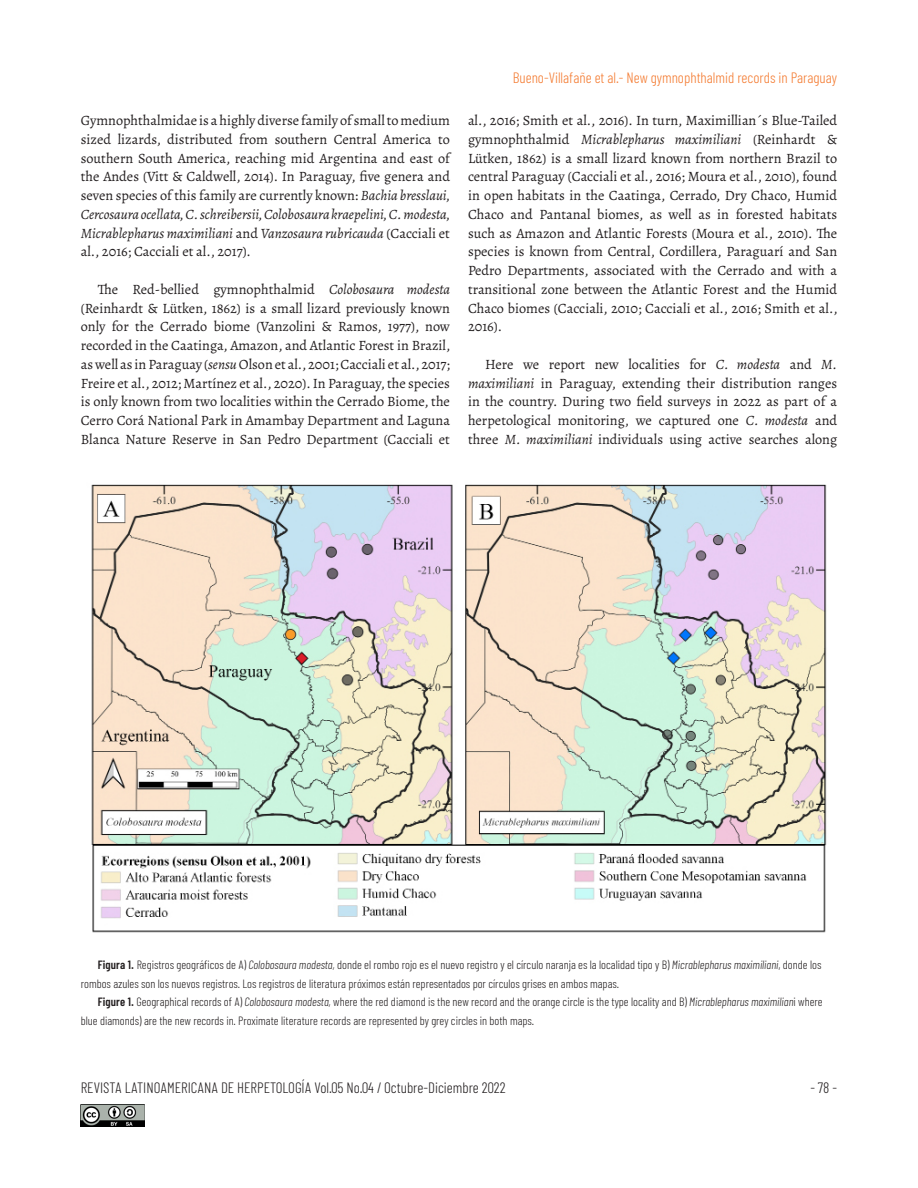
<style>
.page{position:relative;width:918px;height:1188px;background:#fff}
.page>*{position:absolute;margin:0;border:0;box-sizing:border-box;transform-origin:0 0}
.t1{font:300 15px "Barlow Condensed";color:#231f20}
.t2{font:300 15px "Barlow Condensed";color:#f47b31}
._02-txt_Artículo_2{font:14.25px/18.8px "Alegreya";color:#231f20;text-align:justify}
._02-txt_Artículo_1B{font:14.25px/18.8px "Alegreya";color:#231f20;text-align:justify}
._02-txt_pie_de_Foto{font:300 12px/18.8px "Barlow Condensed";color:#231f20}
.s1{font-style:italic}
.s2{font-weight:600}
</style>
<div class="page">
<img style="left:81px;top:1104px;width:64px;height:23px">
<img style="left:91px;top:484px;width:736px;height:449px">
<p class="_02-txt_Artículo_1B" style="left:81px;top:111px;width:371px">Gymnophthalmidae is a highly diverse family of small to medium sized lizards, distributed from southern Central America to southern South America, reaching mid Argentina and east of the Andes (Vitt &amp; Caldwell, 2014). In Paraguay, five genera and seven species of this family are currently known: <span class="s1">Bachia bresslaui, Cercosaura ocellata, C. schreibersii, Colobosaura kraepelini, C. modesta, Micrablepharus maximiliani</span> and <span class="s1">Vanzosaura rubricauda</span> (Cacciali et al., 2016; Cacciali et al., 2017).</p>
<p class="_02-txt_Artículo_2" style="left:81px;top:280px;width:371px;text-indent:17px">The Red-bellied gymnophthalmid <span class="s1">Colobosaura modesta </span>(Reinhardt &amp; Lütken, 1862) is a small lizard previously known only for the Cerrado biome (Vanzolini &amp; Ramos, 1977), now recorded in the Caatinga, Amazon, and Atlantic Forest in Brazil, as well as in Paraguay (<span class="s1">sensu</span> Olson et al., 2001; Cacciali et al., 2017; Freire et al., 2012; Martínez et al., 2020). In Paraguay, the species is only known from two localities within the Cerrado Biome, the Cerro Corá National Park in Amambay Department and Laguna Blanca Nature Reserve in San Pedro Department (Cacciali et</p>
<p class="t2" style="left:513px;top:68px;width:326px">Bueno-Villafañe et al.- New gymnophthalmid records in Paraguay</p>
<p class="_02-txt_Artículo_2" style="left:468px;top:111px;width:371px">al., 2016; Smith et al., 2016). In turn, Maximillian´s Blue-Tailed gymnophthalmid <span class="s1">Micrablepharus maximiliani</span> (Reinhardt &amp; Lütken, 1862) is a small lizard known from northern Brazil to central Paraguay (Cacciali et al., 2016; Moura et al., 2010), found in open habitats in the Caatinga, Cerrado, Dry Chaco, Humid Chaco and Pantanal biomes, as well as in forested habitats such as Amazon and Atlantic Forests (Moura et al., 2010). The species is known from Central, Cordillera, Paraguarí and San Pedro Departments, associated with the Cerrado and with a transitional zone between the Atlantic Forest and the Humid Chaco biomes (Cacciali, 2010; Cacciali et al., 2016; Smith et al., 2016).</p>
<p class="_02-txt_Artículo_2" style="left:468px;top:355px;width:371px;text-indent:17px">Here we report new localities for <span class="s1">C. modesta</span> and <span class="s1">M. maximiliani</span> in Paraguay, extending their distribution ranges in the country. During two field surveys in 2022 as part of a herpetological monitoring, we captured one <span class="s1">C. modesta</span> and three <span class="s1">M. maximiliani</span> individuals using active searches along</p>
<p class="_02-txt_pie_de_Foto" style="left:81px;top:955px;width:742px;text-indent:17px"><span class="s2">Figura 1.</span> Registros geográficos de A) <span class="s1">Colobosaura modesta,</span> donde el rombo rojo es el nuevo registro y el círculo naranja es la localidad tipo y B) <span class="s1">Micrablepharus maximiliani</span>, donde los rombos azules son los nuevos registros. Los registros de literatura próximos están representados por círculos grises en ambos mapas.</p>
<p class="_02-txt_pie_de_Foto" style="left:81px;top:992px;width:744px;text-indent:17px"><span class="s2">Figure 1.</span> Geographical records of A) <span class="s1">Colobosaura modesta,</span> where the red diamond is the new record and the orange circle is the type locality and B) <span class="s1">Micrablepharus maximilian</span>i where blue diamonds) are the new records in. Proximate literature records are represented by grey circles in both maps.</p>
<p class="t1" style="left:81px;top:1079px;width:426px">REVISTA LATINOAMERICANA DE HERPETOLOGÍA Vol.05 No.04 / Octubre-Diciembre 2022</p>
<p class="t1" style="left:810px;top:1079px;width:28px">- 78 -</p>
</div>
